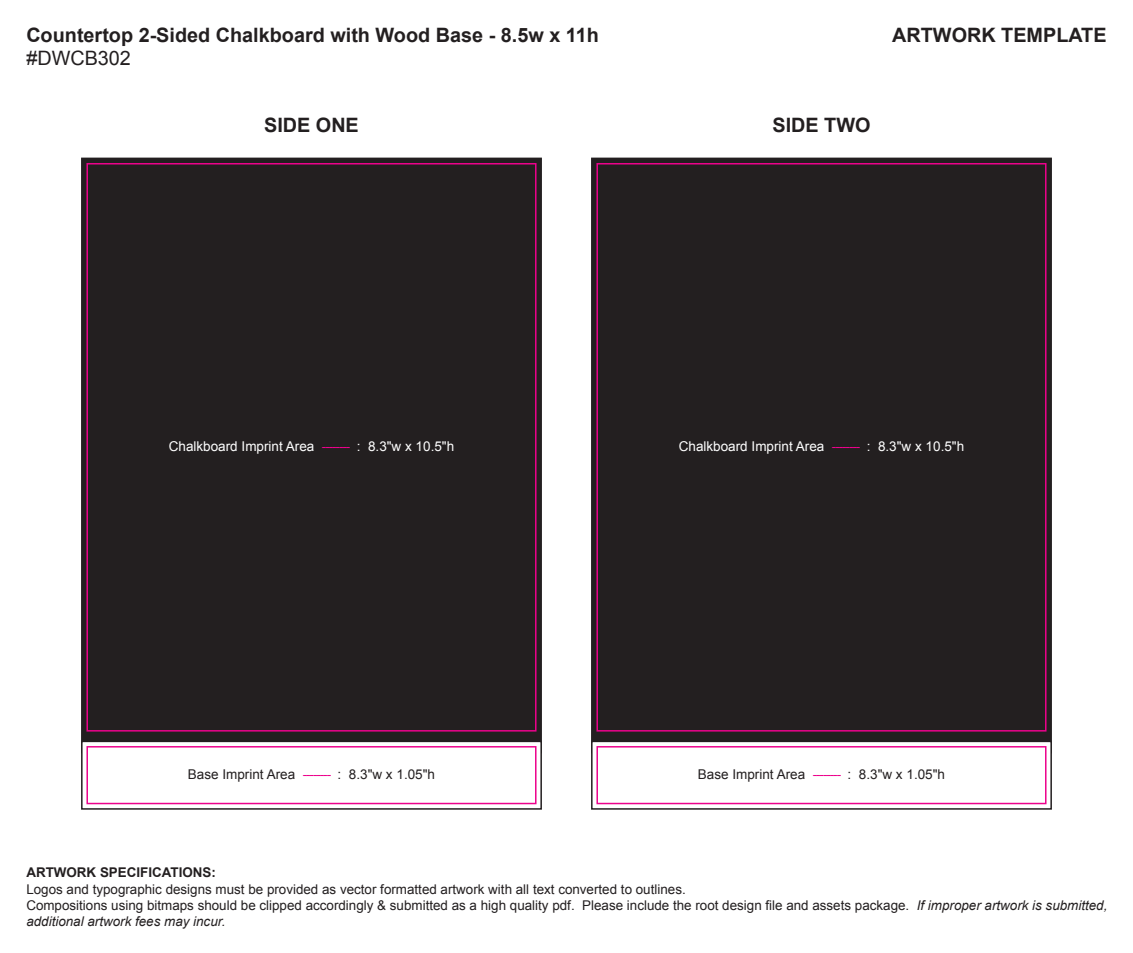
<style>
.page{position:relative;width:1133px;height:953px;background:#fff}
.page>*{position:absolute;margin:0;border:0;box-sizing:border-box;transform-origin:0 0}
.t1{font:700 19.8px "Arial";color:#231f20}
.t2{font:19.8px "Arial";color:#231f20}
.t3{font:13.5px "Arial";color:#fff}
.t4{font:13.5px "Arial";color:#231f20}
.t5{font:13.42px/16px "Arial";color:#231f20}
.t6{font:700 13.42px "Arial";color:#231f20}
.s1{color:#ed028c}
.s2{font-style:italic}
</style>
<div class="page">
<div style="left:81px;top:158px;width:461px;height:595px;background:#231f20;border:2px solid #231f20"></div>
<div style="left:86px;top:163px;width:450px;height:568px;border:2px solid #ed028c"></div>
<div style="left:81px;top:740px;width:461px;height:69px;background:#fff;border:2px solid #231f20"></div>
<div style="left:86px;top:746px;width:450px;height:58px;border:2px solid #ed028c"></div>
<div style="left:591px;top:158px;width:460px;height:595px;background:#231f20;border:2px solid #231f20"></div>
<div style="left:596px;top:163px;width:450px;height:568px;border:2px solid #ed028c"></div>
<div style="left:591px;top:740px;width:460px;height:69px;background:#fff;border:2px solid #231f20"></div>
<div style="left:596px;top:746px;width:450px;height:58px;border:2px solid #ed028c"></div>
<h1 class="t1" style="left:26px;top:22px;width:574px">Countertop 2-Sided Chalkboard with Wood Base - 8.5w x 11h</h1>
<h1 class="t2" style="left:26px;top:46px;width:106px">#DWCB302</h1>
<h1 class="t1" style="left:264px;top:112px;width:96px">SIDE ONE</h1>
<h1 class="t1" style="left:772px;top:112px;width:99px">SIDE TWO</h1>
<h1 class="t1" style="left:892px;top:22px;width:216px">ARTWORK TEMPLATE</h1>
<p class="t3" style="left:169px;top:437px;width:287px">Chalkboard Imprint Area <span class="s1">--------</span> : 8.3"w x 10.5"h</p>
<p class="t4" style="left:188px;top:765px;width:249px">Base Imprint Area <span class="s1">--------</span> : 8.3"w x 1.05"h</p>
<p class="t3" style="left:678px;top:437px;width:287px">Chalkboard Imprint Area <span class="s1">--------</span> : 8.3"w x 10.5"h</p>
<p class="t4" style="left:697px;top:765px;width:249px">Base Imprint Area <span class="s1">--------</span> : 8.3"w x 1.05"h</p>
<p class="t6" style="left:26px;top:863px;width:191px">ARTWORK SPECIFICATIONS:</p>
<p class="t5" style="left:26px;top:881px;width:1082px">Logos and typographic designs must be provided as vector formatted artwork with all text converted to outlines.<br>Compositions using bitmaps should be clipped accordingly &amp; submitted as a high quality pdf. Please include the root design file and assets package. <span class="s2">If improper artwork is submitted, additional artwork fees may incur.</span></p>
</div>
